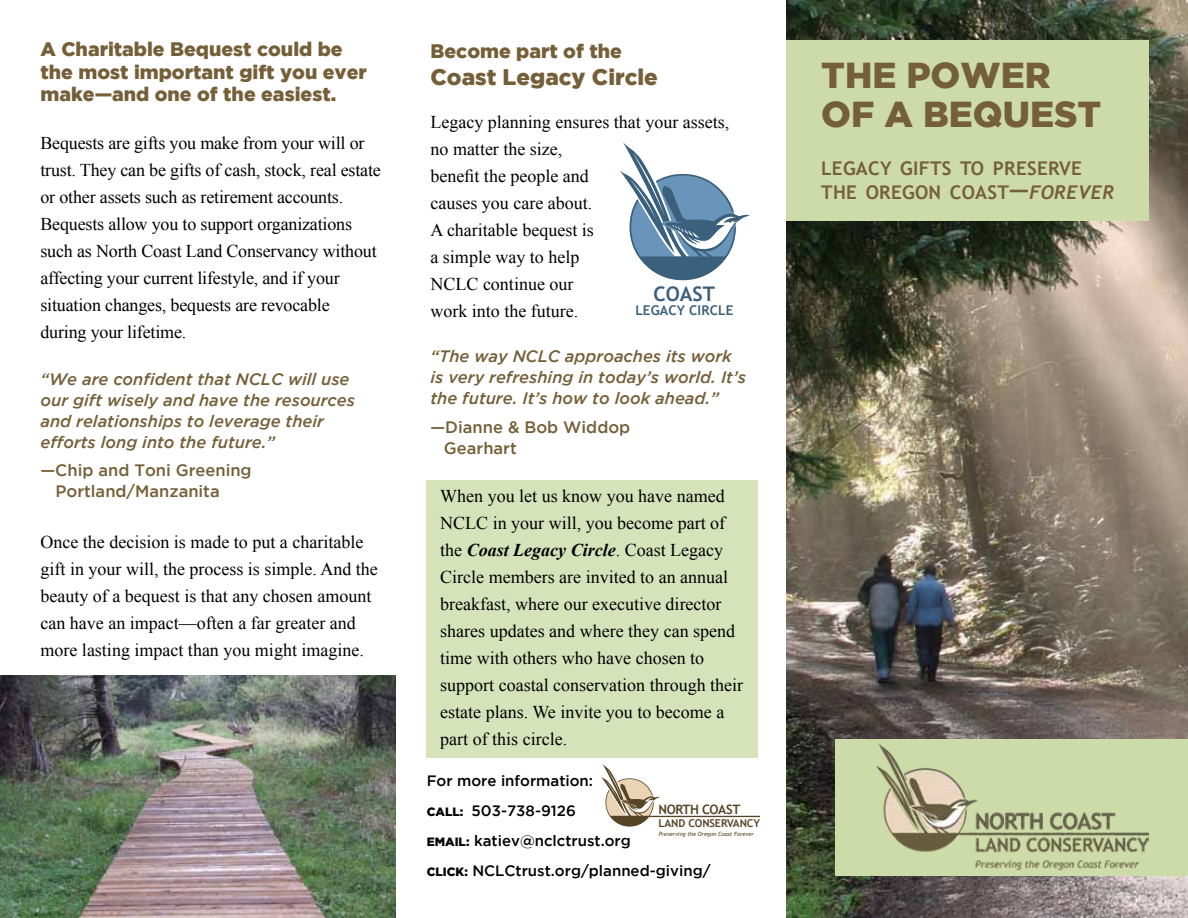
<style>
.page{position:relative;width:1188px;height:918px;background:#fff}
.page>*{position:absolute;margin:0;border:0;box-sizing:border-box;transform-origin:0 0}
.t1{font:900 36px/39px "Gotham";color:#755f38}
.t2{font:900 22.5px "Gotham";color:#755f38}
.t3{font:700 20.1px "Trebuchet MS";color:#3b607c}
.t4{font:900 19.5px/22.5px "Gotham";color:#755f38}
.t5{font:700 18.9px/24px "Trebuchet MS";letter-spacing:.015em;color:#755f38}
.t6{font:18px/27px "Times New Roman";color:#000}
.t7{font:italic 500 16.5px/21px "Gotham";color:#755f38}
.t8{font:500 16.5px/21px "Gotham";color:#755f38}
.t9{font:500 15px/29.7px "Gotham";color:#000}
.t10{font:700 13.5px "Trebuchet MS";letter-spacing:.01em;color:#3b607c}
.t11{font:700 12.9px "Trebuchet MS";letter-spacing:-.03em;color:#554425}
.t12{font:700 10.8px "Trebuchet MS";letter-spacing:-.01em;color:#554425}
.t13{font:italic 5.85px "Trebuchet MS";letter-spacing:-.005em;color:#554425}
.s1{font-weight:700;font-style:italic}
.s2{font-weight:900;font-size:12px}
.s3{font-size:27px}
.s4{font-family:"Trebuchet";font-style:italic}
</style>
<div class="page">
<img style="left:786px;top:0;width:402px;height:918px">
<svg style="left:601px;top:764px;width:159px;height:63px"></svg>
<svg style="left:619px;top:142px;width:131px;height:138px"></svg>
<div style="left:836px;top:740px;width:352px;height:136px;background:#ccdba8"></div>
<div style="left:786px;top:40px;width:363px;height:181px;background:#ccdba8"></div>
<div style="left:426px;top:480px;width:331px;height:278px;background:#d6e2b9"></div>
<img style="left:0;top:676px;width:396px;height:242px">
<img style="left:877px;top:744px;width:272px;height:126px">
<p class="t4" style="left:40px;top:38px;width:328px">A Charitable Bequest could be the most important gift you ever make—and one of the easiest.</p>
<p class="t6" style="left:40px;top:129px;width:342px">Bequests are gifts you make from your will or trust. They can be gifts of cash, stock, real estate or other assets such as retirement accounts.<br>Bequests allow you to support organizations such as North Coast Land Conservancy without affecting your current lifestyle, and if your situation changes, bequests are revocable<br>during your lifetime.</p>
<p class="t7" style="left:40px;top:368px;width:316px">“We are confident that NCLC will use our gift wisely and have the resources and relationships to leverage their efforts long into the future.”</p>
<p class="t8" style="left:55px;top:460px;width:198px;text-indent:-15px">—Chip and Toni Greening<br>Portland/Manzanita</p>
<p class="t6" style="left:41px;top:528px;width:339px">Once the decision is made to put a charitable gift in your will, the process is simple. And the beauty of a bequest is that any chosen amount can have an impact—often a far greater and more lasting impact than you might imagine.</p>
<p class="t4" style="left:430px;top:39px;width:193px">Become part of the</p>
<p class="t2" style="left:430px;top:64px;width:229px">Coast Legacy Circle</p>
<p class="t6" style="left:430px;top:108px;width:300px">Legacy planning ensures that your assets, no matter the size,<br>benefit the people and<br>causes you care about.<br>A charitable bequest is<br>a simple way to help<br>NCLC continue our<br>work into the future.</p>
<p class="t3" style="left:653px;top:281px;width:63px">COAST</p>
<p class="t10" style="left:635px;top:302px;width:100px">LEGACY CIRCLE</p>
<p class="t7" style="left:430px;top:346px;width:317px">“The way NCLC approaches its work is very refreshing in today’s world. It’s the future. It’s how to look ahead.”</p>
<p class="t8" style="left:444px;top:416px;width:188px;text-indent:-13px">—Dianne &amp; Bob Widdop<br>Gearhart</p>
<p class="t6" style="left:440px;top:482px;width:304px">When you let us know you have named NCLC in your will, you become part of the <span class="s1">Coast Legacy Circle</span>. Coast Legacy Circle members are invited to an annual breakfast, where our executive director shares updates and where they can spend time with others who have chosen to support coastal conservation through their estate plans. We invite you to become a part of this circle.</p>
<p class="t9" style="left:427px;top:766px;width:285px">For more information:<br><span class="s2">CALL:</span> 503-738-9126<br><span class="s2">EMAIL:</span> katiev@nclctrust.org<br><span class="s2">CLICK:</span> NCLCtrust.org/planned-giving/</p>
<p class="t11" style="left:659px;top:801px;width:83px">NORTH COAST</p>
<p class="t12" style="left:659px;top:816px;width:103px">LAND CONSERVANCY</p>
<p class="t13" style="left:659px;top:831px;width:97px">Preserving the Oregon Coast Forever</p>
<h1 class="t1" style="left:821px;top:55px;width:282px">THE POWER<br>OF A BEQUEST</h1>
<p class="t5" style="left:821px;top:156px;width:295px">LEGACY GIFTS TO PRESERVE<br>THE OREGON COAST<span class="s3">—</span><span class="s4">FOREVER</span></p>
</div>
